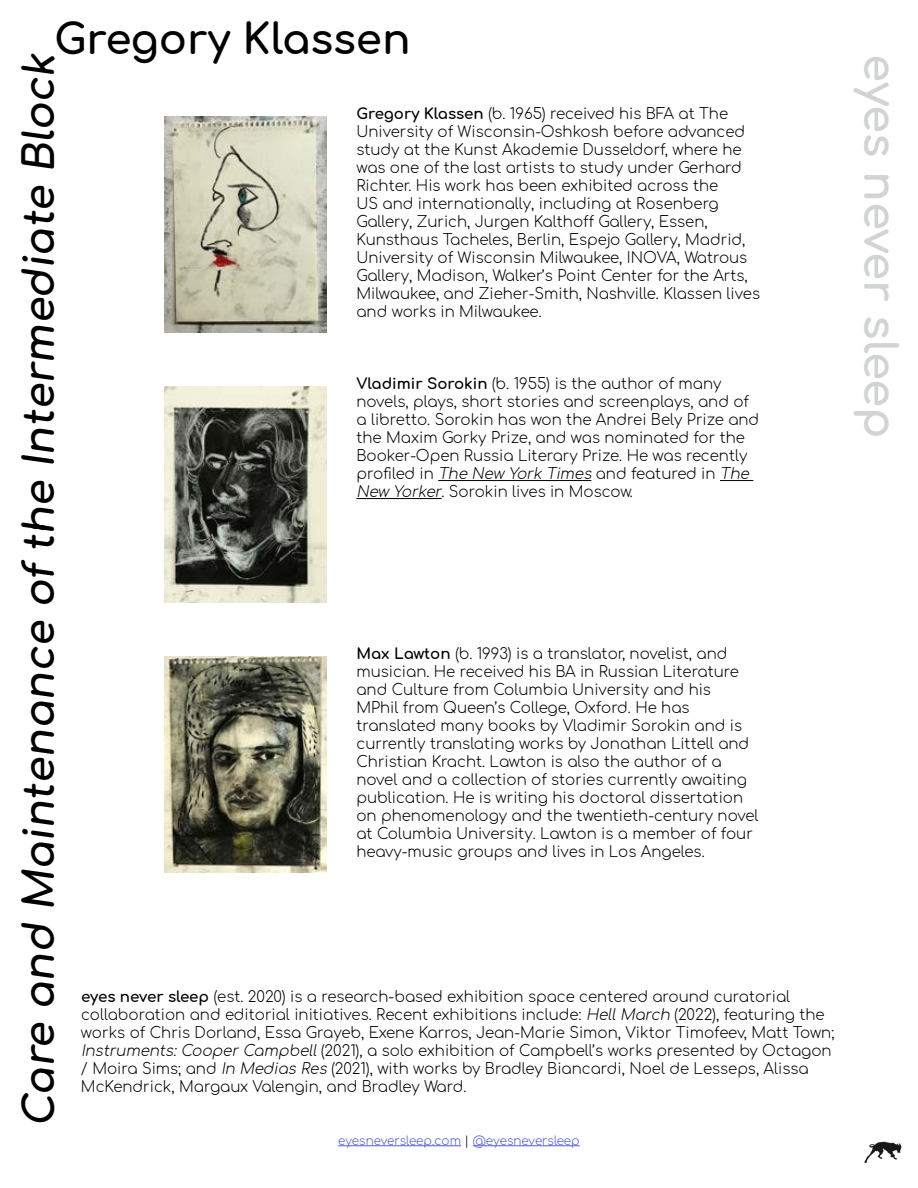
<style>
.page{position:relative;width:918px;height:1188px;background:#fff}
.page>*{position:absolute;margin:0;border:0;box-sizing:border-box;transform-origin:0 0}
.t1{font:700 45px "Comfortaa";color:#d1d3d4}
.t2{font:700 42px "Comfortaa";color:#000}
.t3{font:300 15px/18px "Comfortaa";color:#000}
.t4{font:300 12px "Comfortaa";color:#4f5cd6}
.s1{font-weight:700}
.s2{font-style:italic}
.s3{color:#000}
</style>
<div class="page">
<img style="left:165px;top:117px;width:162px;height:216px">
<img style="left:165px;top:387px;width:162px;height:216px">
<hr style="left:438px;top:480px;width:153px;height:1px;background:#000">
<hr style="left:720px;top:480px;width:33px;height:1px;background:#000">
<hr style="left:356px;top:498px;width:86px;height:1px;background:#000">
<img style="left:165px;top:657px;width:162px;height:216px">
<img style="left:864px;top:1141px;width:38px;height:23px">
<hr style="left:338px;top:1145px;width:123px;height:1px;background:#4f5cd6">
<hr style="left:473px;top:1145px;width:107px;height:1px;background:#4f5cd6">
<h2 class="t2" style="left:54px;top:1px;width:358px">Gregory Klassen</h2>
<h2 class="t2" style="left:1px;top:1127px;width:1083px;rotate:-90deg">Care and Maintenance of the Intermediate Block</h2>
<p class="t3" style="left:356px;top:103px;width:405px"><span class="s1">Gregory Klassen</span> (b. 1965) received his BFA at The University of Wisconsin-Oshkosh before advanced study at the Kunst Akademie Dusseldorf, where he was one of the last artists to study under Gerhard Richter. His work has been exhibited across the<br>US and internationally, including at Rosenberg Gallery, Zurich, Jurgen Kalthoff Gallery, Essen, Kunsthaus Tacheles, Berlin, Espejo Gallery, Madrid, University of Wisconsin Milwaukee, INOVA, Watrous Gallery, Madison, Walker’s Point Center for the Arts, Milwaukee, and Zieher-Smith, Nashville. Klassen lives and works in Milwaukee.</p>
<p class="t3" style="left:356px;top:373px;width:404px"><span class="s1">Vladimir Sorokin</span> (b. 1955) is the author of many novels, plays, short stories and screenplays, and of a libretto. Sorokin has won the Andrei Bely Prize and the Maxim Gorky Prize, and was nominated for the Booker-Open Russia Literary Prize. He was recently profiled in <span class="s2">The New York Times</span> and featured in <span class="s2">The New Yorker</span>. Sorokin lives in Moscow.</p>
<p class="t3" style="left:356px;top:643px;width:404px"><span class="s1">Max Lawton</span> (b. 1993) is a translator, novelist, and musician. He received his BA in Russian Literature and Culture from Columbia University and his<br>MPhil from Queen’s College, Oxford. He has translated many books by Vladimir Sorokin and is currently translating works by Jonathan Littell and Christian Kracht. Lawton is also the author of a novel and a collection of stories currently awaiting publication. He is writing his doctoral dissertation on phenomenology and the twentieth-century novel at Columbia University. Lawton is a member of four heavy-music groups and lives in Los Angeles.</p>
<p class="t3" style="left:81px;top:986px;width:755px"><span class="s1">eyes never sleep</span> (est. 2020) is a research-based exhibition space centered around curatorial collaboration and editorial initiatives. Recent exhibitions include: <span class="s2">HellMarch</span> (2022), featuring the works of Chris Dorland, Essa Grayeb, Exene Karros, Jean-Marie Simon, Viktor Timofeev, Matt Town; <span class="s2">Instruments:CooperCampbell</span>(2021), a solo exhibition of Campbell’s works presented by Octagon / Moira Sims; and <span class="s2">In Medias Res</span> (2021), with works by Bradley Biancardi, Noel de Lesseps, Alissa McKendrick, Margaux Valengin, and Bradley Ward.</p>
<p class="t4" style="left:338px;top:1129px;width:243px">eyesneversleep.com <span class="s3">|</span> @eyesneversleep</p>
<h1 class="t1" style="left:921px;top:54px;width:386px;rotate:90deg">eyes never sleep</h1>
</div>
